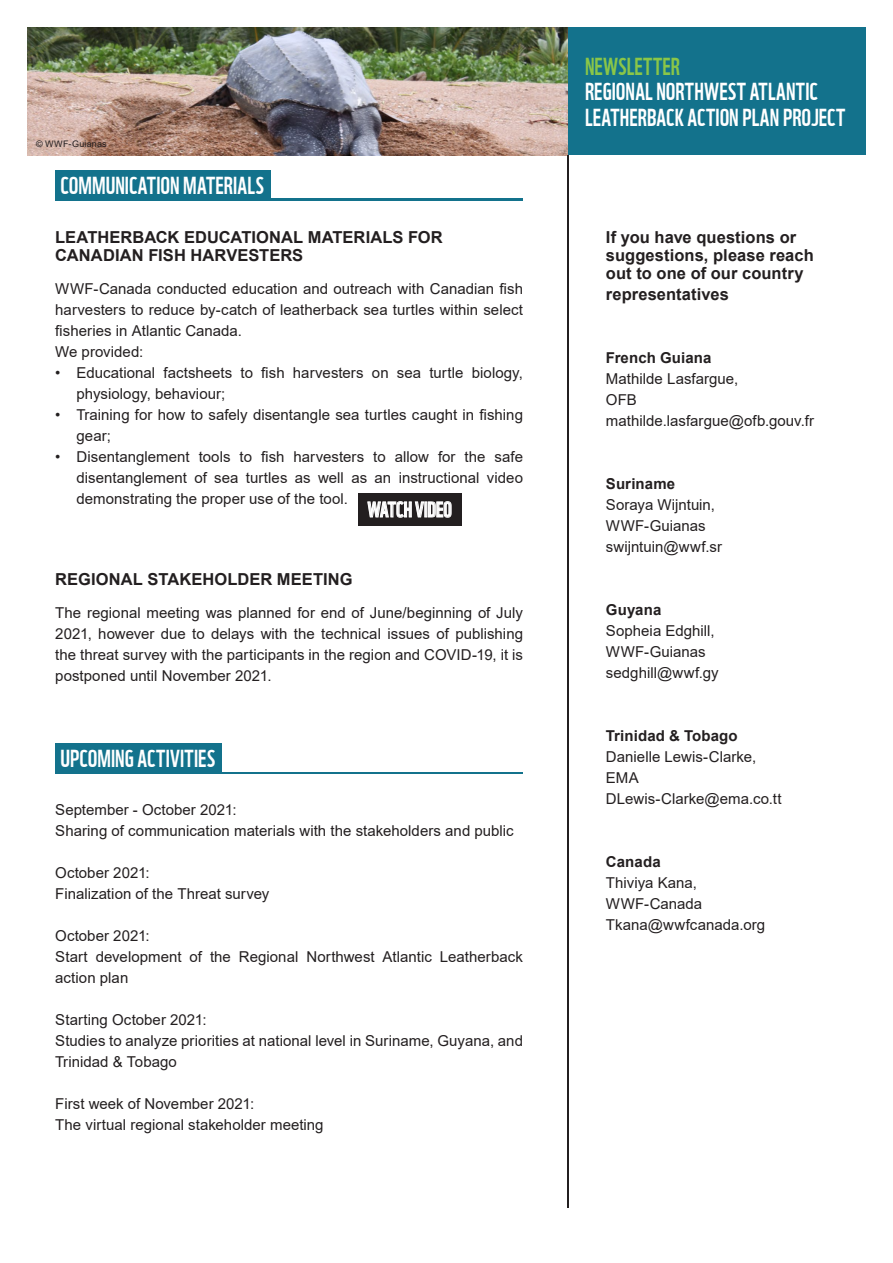
<style>
.page{position:relative;width:893px;height:1263px;background:#fff}
.page>*{position:absolute;margin:0;border:0;box-sizing:border-box;transform-origin:0 0}
.t1{font:24px "WWF";letter-spacing:.005em;color:#fff}
.t2{font:24px "WWF";letter-spacing:.01em;color:#8ac648}
.t3{font:21px "WWF";color:#fff}
.t4{font:700 16.5px/18px "Arial";letter-spacing:.005em;color:#231f20}
.t5{font:15px/21px "Arial";letter-spacing:.005em;color:#231f20}
.t6{font:700 15px "Arial";letter-spacing:.01em;color:#231f20}
.t7{font:9px "Arial";letter-spacing:.02em;color:#231f20}
</style>
<div class="page">
<div style="left:55px;top:170px;width:215px;height:31px;background:#13728c"></div>
<div style="left:55px;top:743px;width:167px;height:31px;background:#13728c"></div>
<hr style="left:55px;top:199px;width:468px;height:2px;background:#13728c">
<hr style="left:55px;top:772px;width:468px;height:2px;background:#13728c">
<div style="left:358px;top:493px;width:104px;height:33px;background:#231f20"></div>
<svg style="left:367px;top:501px;width:85px;height:17px"></svg>
<div style="left:568px;top:28px;width:297px;height:127px;background:#13728c"></div>
<img style="left:28px;top:28px;width:540px;height:127px">
<hr style="left:568px;top:155px;width:1px;height:1053px;background:#231f20">
<p class="t7" style="left:36px;top:137px;width:72px">© WWF-Guianas</p>
<p class="t1" style="left:60px;top:171px;width:205px">COMMUNICATION MATERIALS</p>
<p class="t4" style="left:55px;top:228px;width:389px">LEATHERBACK EDUCATIONAL MATERIALS FOR<br>CANADIAN FISH HARVESTERS</p>
<p class="t5" style="left:55px;top:278px;width:469px;text-align:justify">WWF-Canada conducted education and outreach with Canadian fish harvesters to reduce by-catch of leatherback sea turtles within select fisheries in Atlantic Canada.</p>
<p class="t5" style="left:55px;top:341px;width:89px">We provided:</p>
<p class="t5" style="left:77px;top:362px;width:448px;text-indent:-21px">• Educational factsheets to fish harvesters on sea turtle biology, physiology, behaviour;</p>
<p class="t5" style="left:77px;top:404px;width:448px;text-indent:-21px">• Training for how to safely disentangle sea turtles caught in fishing gear;</p>
<p class="t5" style="left:77px;top:446px;width:448px;text-align:justify;text-indent:-21px">• Disentanglement tools to fish harvesters to allow for the safe disentanglement of sea turtles as well as an instructional video demonstrating the proper use of the tool.</p>
<p class="t3" style="left:368px;top:497px;width:86px">WATCH VIDEO</p>
<p class="t4" style="left:55px;top:570px;width:299px">REGIONAL STAKEHOLDER MEETING</p>
<p class="t5" style="left:55px;top:602px;width:469px;text-align:justify">The regional meeting was planned for end of June/beginning of July 2021, however due to delays with the technical issues of publishing the threat survey with the participants in the region and COVID-19, it is postponed until November 2021.</p>
<p class="t1" style="left:60px;top:744px;width:156px">UPCOMING ACTIVITIES</p>
<p class="t5" style="left:55px;top:799px;width:183px">September - October 2021:</p>
<p class="t5" style="left:55px;top:820px;width:460px">Sharing of communication materials with the stakeholders and public</p>
<p class="t5" style="left:55px;top:862px;width:96px">October 2021:</p>
<p class="t5" style="left:55px;top:883px;width:216px">Finalization of the Threat survey</p>
<p class="t5" style="left:55px;top:925px;width:96px">October 2021:</p>
<p class="t5" style="left:55px;top:946px;width:469px">Start development of the Regional Northwest Atlantic Leatherback action plan</p>
<p class="t5" style="left:55px;top:1009px;width:153px">Starting October 2021:</p>
<p class="t5" style="left:55px;top:1030px;width:469px">Studies to analyze priorities at national level in Suriname, Guyana, and<br>Trinidad &amp; Tobago</p>
<p class="t5" style="left:55px;top:1093px;width:200px">First week of November 2021:</p>
<p class="t5" style="left:55px;top:1114px;width:270px">The virtual regional stakeholder meeting</p>
<p class="t2" style="left:585px;top:51px;width:96px">NEWSLETTER</p>
<p class="t1" style="left:585px;top:77px;width:234px">REGIONAL NORTHWEST ATLANTIC</p>
<p class="t1" style="left:585px;top:102px;width:262px">LEATHERBACK ACTION PLAN PROJECT</p>
<p class="t4" style="left:606px;top:228px;width:209px">If you have questions or suggestions, please reach out to one of our country</p>
<p class="t4" style="left:606px;top:285px;width:124px">representatives</p>
<p class="t6" style="left:606px;top:347px;width:107px">French Guiana</p>
<p class="t5" style="left:606px;top:368px;width:134px">Mathilde Lasfargue,</p>
<p class="t5" style="left:606px;top:389px;width:32px">OFB</p>
<p class="t5" style="left:606px;top:410px;width:210px">mathilde.lasfargue@ofb.gouv.fr</p>
<p class="t6" style="left:606px;top:473px;width:71px">Suriname</p>
<p class="t5" style="left:606px;top:494px;width:111px">Soraya Wijntuin,</p>
<p class="t5" style="left:606px;top:515px;width:101px">WWF-Guianas</p>
<p class="t5" style="left:606px;top:536px;width:118px">swijntuin@wwf.sr</p>
<p class="t6" style="left:606px;top:599px;width:57px">Guyana</p>
<p class="t5" style="left:606px;top:620px;width:110px">Sopheia Edghill,</p>
<p class="t5" style="left:606px;top:641px;width:101px">WWF-Guianas</p>
<p class="t5" style="left:606px;top:662px;width:114px">sedghill@wwf.gy</p>
<p class="t6" style="left:606px;top:725px;width:133px">Trinidad &amp; Tobago</p>
<p class="t5" style="left:606px;top:746px;width:152px">Danielle Lewis-Clarke,</p>
<p class="t5" style="left:606px;top:767px;width:34px">EMA</p>
<p class="t5" style="left:606px;top:788px;width:177px">DLewis-Clarke@ema.co.tt</p>
<p class="t6" style="left:606px;top:851px;width:56px">Canada</p>
<p class="t5" style="left:606px;top:872px;width:93px">Thiviya Kana,</p>
<p class="t5" style="left:606px;top:893px;width:98px">WWF-Canada</p>
<p class="t5" style="left:606px;top:914px;width:161px">Tkana@wwfcanada.org</p>
</div>
